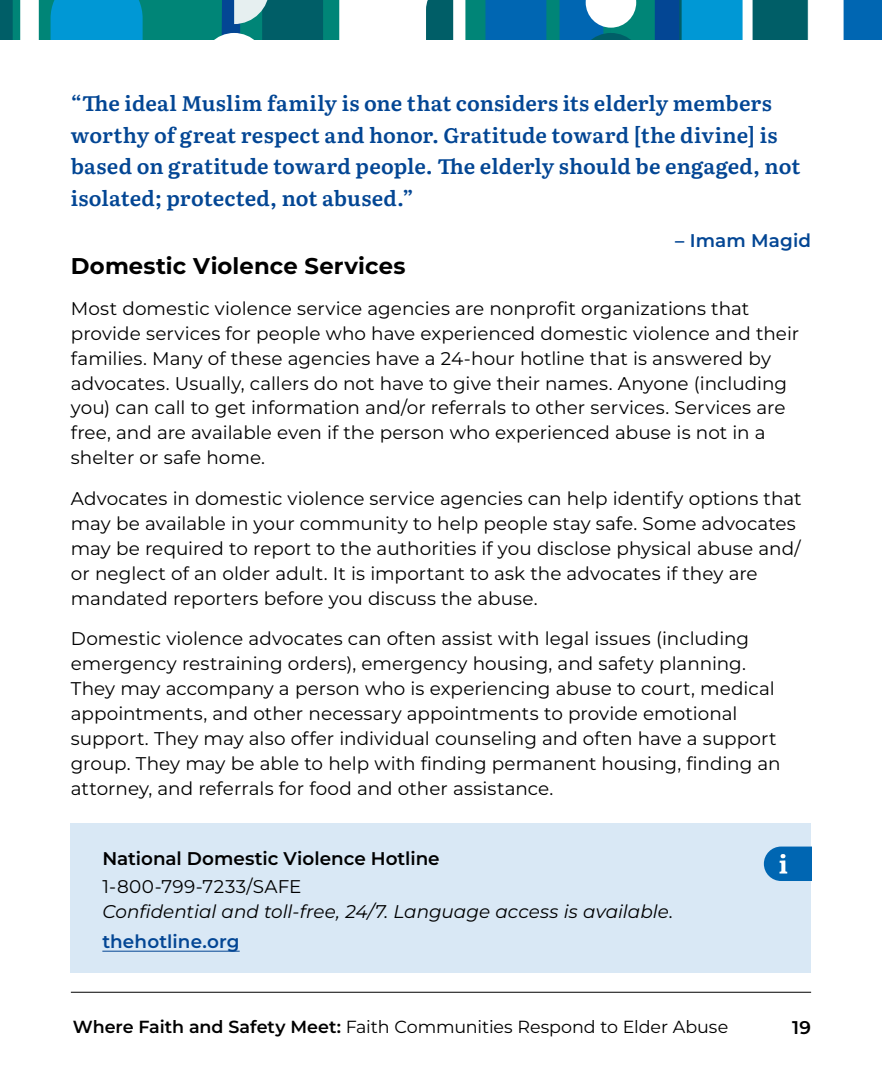
<style>
.page{position:relative;width:882px;height:1071px;background:#fff}
.page>*{position:absolute;margin:0;border:0;box-sizing:border-box;transform-origin:0 0}
.H03__Subsections_larger{font:700 22.75px "Montserrat";letter-spacing:.005em;color:#000}
.P__Quote{font:600 21px/31.5px "Literata";letter-spacing:.005em;color:#034694}
.P__Body{font:18.38px/24.8px "Montserrat";color:#000}
.CONTACT_03__Line_3_Contact{font:italic 18.38px "Montserrat";letter-spacing:.005em;color:#000}
.CONTACT_02__as_H4___Line_2_Bold_Name{font:600 18.38px "Montserrat";color:#000}
.CONTACT_03__Line_3_Contact-2{font:18.38px "Montserrat";letter-spacing:.025em;color:#000}
.CONTACT_03__Line_3_Contact-3{font:600 18.38px "Montserrat";letter-spacing:.01em;color:#034694}
.P__Quote_-_Name{font:600 18.38px "Montserrat";letter-spacing:.005em;color:#034694}
.t1{font:17.5px "Montserrat";letter-spacing:-.005em;color:#000}
.s1{font-weight:600}
</style>
<div class="page">
<div style="left:71px;top:823px;width:740px;height:150px;background:#d9e8f5"></div>
<svg style="left:764px;top:847px;width:47px;height:34px;background:#1c77ba"></svg>
<hr style="left:71px;top:992px;width:740px;height:1px;background:#000">
<div style="left:0;top:0;width:50px;height:39px;background:#005e67"></div>
<svg style="left:13px;top:0;width:730px;height:39px"></svg>
<svg style="left:753px;top:0;width:129px;height:39px"></svg>
<hr style="left:102px;top:951px;width:138px;height:1px;background:#034694">
<p class="P__Quote" style="left:71px;top:86px;width:731px">“The ideal Muslim family is one that considers its elderly members worthy of great respect and honor. Gratitude toward [the divine] is based on gratitude toward people. The elderly should be engaged, not isolated; protected, not abused.”</p>
<p class="P__Quote_-_Name" style="left:675px;top:227px;width:137px">– Imam Magid</p>
<h3 class="H03__Subsections_larger" style="left:71px;top:250px;width:336px">Domestic Violence Services</h3>
<p class="P__Body" style="left:71px;top:295px;width:730px">Most domestic violence service agencies are nonprofit organizations that provide services for people who have experienced domestic violence and their families. Many of these agencies have a 24-hour hotline that is answered by advocates. Usually, callers do not have to give their names. Anyone (including you) can call to get information and/or referrals to other services. Services are free, and are available even if the person who experienced abuse is not in a shelter or safe home.</p>
<p class="P__Body" style="left:71px;top:485px;width:732px">Advocates in domestic violence service agencies can help identify options that may be available in your community to help people stay safe. Some advocates may be required to report to the authorities if you disclose physical abuse and/ or neglect of an older adult. It is important to ask the advocates if they are mandated reporters before you discuss the abuse.</p>
<p class="P__Body" style="left:71px;top:626px;width:711px">Domestic violence advocates can often assist with legal issues (including emergency restraining orders), emergency housing, and safety planning.<br>They may accompany a person who is experiencing abuse to court, medical appointments, and other necessary appointments to provide emotional support. They may also offer individual counseling and often have a support group. They may be able to help with finding permanent housing, finding an attorney, and referrals for food and other assistance.</p>
<h4 class="CONTACT_02__as_H4___Line_2_Bold_Name" style="left:102px;top:845px;width:339px">National Domestic Violence Hotline</h4>
<p class="CONTACT_03__Line_3_Contact-2" style="left:102px;top:874px;width:201px">1-800-799-7233/SAFE</p>
<p class="CONTACT_03__Line_3_Contact" style="left:102px;top:899px;width:572px">Confidential and toll-free, 24/7. Language access is available.</p>
<p class="CONTACT_03__Line_3_Contact-3" style="left:102px;top:928px;width:139px">thehotline.org</p>
<p class="t1" style="left:73px;top:1015px;width:657px"><span class="s1">Where Faith and Safety Meet:</span> Faith Communities Respond to Elder Abuse</p>
<p class="CONTACT_02__as_H4___Line_2_Bold_Name" style="left:792px;top:1014px;width:20px">19</p>
</div>
